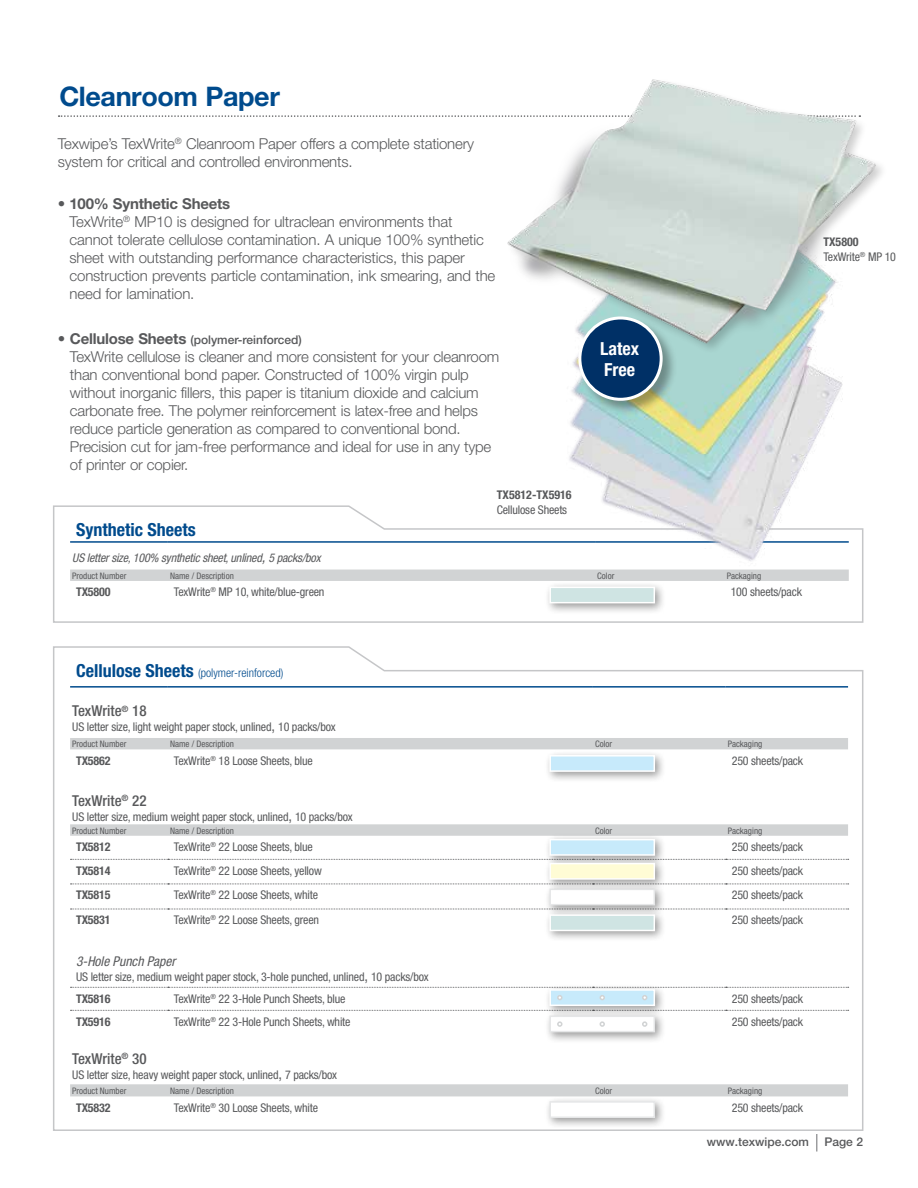
<style>
.page{position:relative;width:918px;height:1188px;background:#fff}
.page>*{position:absolute;margin:0;border:0;box-sizing:border-box;transform-origin:0 0}
.t1{font:700 27px "Helvetica Neue";letter-spacing:-.015em;color:#004b8d}
.t2{font:700 condensed 18px "Helvetica Neue";color:#004b8d}
.t3{font:700 condensed 18px/21.6px "Helvetica Neue";color:#fff}
.t4{font:300 15px/18px "Helvetica Neue";letter-spacing:-.015em;color:#58595b}
.t5{font:500 condensed 15px "Helvetica Neue";color:#58595b}
.t6{font:italic condensed 13.5px "Helvetica Neue";color:#58595b}
.t7{font:condensed 12px/15px "Helvetica Neue";letter-spacing:-.015em;color:#58595b}
.t8{font:700 condensed 12px "Helvetica Neue";letter-spacing:-.015em;color:#58595b}
.t9{font:500 12px "Helvetica Neue";color:#58595b}
.t10{font:italic condensed 12px "Helvetica Neue";letter-spacing:-.015em;color:#58595b}
.t11{font:300 condensed 12px "Helvetica Neue";color:#004b8d}
.t12{font:condensed 9px "Helvetica Neue";color:#58595b}
.s1{font-weight:700}
.s2{font-weight:700;font-size:15px}
.s3{font-size:15px}
.s4{font-weight:700;font-size:18px}
</style>
<div class="page">
<svg style="left:53px;top:505px;width:811px;height:118px"></svg>
<svg style="left:59px;top:115px;width:429px;height:2px"></svg>
<div style="left:70px;top:570px;width:779px;height:11px;background:#d1d3d4"></div>
<hr style="left:70px;top:541px;width:98px;height:2px;background:#004b8d">
<hr style="left:168px;top:541px;width:427px;height:2px;background:#004b8d">
<svg style="left:816px;top:1134px;width:1px;height:18px"></svg>
<img style="left:447px;top:373px;width:410px;height:200px">
<div style="left:578px;top:316px;width:100px;height:100px;background:#000;opacity:.35"></div>
<div style="left:580px;top:318px;width:81px;height:81px;background:#003066;border-radius:50%"></div>
<img style="left:489px;top:79px;width:393px;height:294px">
<svg style="left:53px;top:646px;width:811px;height:485px"></svg>
<div style="left:544px;top:581px;width:122px;height:34px;background:#000;opacity:.4"></div>
<div style="left:549px;top:587px;width:106px;height:16px;background:#cfe4e3;border:2px solid #fff"></div>
<div style="left:544px;top:883px;width:122px;height:34px;background:#000;opacity:.4"></div>
<div style="left:549px;top:889px;width:106px;height:16px;background:#fff;border:2px solid #e6e7e8"></div>
<div style="left:544px;top:1096px;width:122px;height:33px;background:#000;opacity:.4"></div>
<div style="left:549px;top:1101px;width:106px;height:17px;background:#fff;border:2px solid #e6e7e8"></div>
<div style="left:544px;top:750px;width:122px;height:33px;background:#000;opacity:.4"></div>
<div style="left:549px;top:755px;width:106px;height:17px;background:#c7eafb;border:2px solid #fff"></div>
<div style="left:544px;top:834px;width:122px;height:33px;background:#000;opacity:.4"></div>
<div style="left:549px;top:839px;width:106px;height:17px;background:#c7eafb;border:2px solid #fff"></div>
<div style="left:544px;top:858px;width:122px;height:33px;background:#000;opacity:.4"></div>
<div style="left:549px;top:863px;width:106px;height:17px;background:#fffcd5;border:2px solid #fff"></div>
<div style="left:544px;top:909px;width:122px;height:34px;background:#000;opacity:.4"></div>
<div style="left:549px;top:914px;width:106px;height:17px;background:#cfe4e3;border:2px solid #fff"></div>
<div style="left:544px;top:1010px;width:122px;height:34px;background:#000;opacity:.4"></div>
<div style="left:549px;top:1016px;width:106px;height:16px;background:#fff;border:2px solid #e6e7e8"></div>
<svg style="left:557px;top:1021px;width:6px;height:6px"></svg>
<svg style="left:600px;top:1021px;width:5px;height:6px"></svg>
<svg style="left:642px;top:1021px;width:5px;height:6px"></svg>
<div style="left:544px;top:984px;width:122px;height:33px;background:#000;opacity:.4"></div>
<div style="left:549px;top:989px;width:106px;height:17px;background:#c7eafb;border:2px solid #fff"></div>
<svg style="left:557px;top:995px;width:6px;height:5px"></svg>
<svg style="left:600px;top:995px;width:5px;height:5px"></svg>
<svg style="left:642px;top:995px;width:5px;height:5px"></svg>
<h1 class="t1" style="left:59px;top:79px;width:222px">Cleanroom Paper</h1>
<p class="t4" style="left:58px;top:134px;width:418px">Texwipe’s TexWrite<sup>®</sup> Cleanroom Paper offers a complete stationery system for critical and controlled environments.</p>
<p class="t4" style="left:70px;top:194px;width:427px;text-indent:-12px"><span class="s1">• 100% Synthetic Sheets<br></span>TexWrite<sup>®</sup> MP10 is designed for ultraclean environments that cannot tolerate cellulose contamination. A unique 100% synthetic sheet with outstanding performance characteristics, this paper construction prevents particle contamination, ink smearing, and the need for lamination.</p>
<p class="t9" style="left:58px;top:333px;width:246px"><span class="s2">• Cellulose Sheets</span> (polymer-reinforced)</p>
<p class="t4" style="left:70px;top:347px;width:431px">TexWrite cellulose is cleaner and more consistent for your cleanroom than conventional bond paper. Constructed of 100% virgin pulp without inorganic fillers, this paper is titanium dioxide and calcium carbonate free. The polymer reinforcement is latex-free and helps reduce particle generation as compared to conventional bond.<br>Precision cut for jam-free performance and ideal for use in any type of printer or copier.</p>
<p class="t8" style="left:497px;top:488px;width:76px">TX5812-TX5916</p>
<p class="t7" style="left:497px;top:502px;width:72px">Cellulose Sheets</p>
<p class="t3" style="left:600px;top:337px;width:40px">Latex<br>Free</p>
<p class="t2" style="left:76px;top:519px;width:121px">Synthetic Sheets</p>
<p class="t10" style="left:72px;top:550px;width:250px">US letter size, 100% synthetic sheet, unlined<span class="s3">,</span> 5 packs/box</p>
<p class="t12" style="left:72px;top:570px;width:56px">Product Number</p>
<p class="t12" style="left:170px;top:570px;width:65px">Name / Description</p>
<p class="t12" style="left:597px;top:570px;width:19px">Color</p>
<p class="t12" style="left:727px;top:570px;width:36px">Packaging</p>
<p class="t8" style="left:76px;top:585px;width:36px">TX5800</p>
<p class="t7" style="left:174px;top:585px;width:152px">TexWrite<sup>®</sup> MP 10, white/blue-green</p>
<p class="t7" style="left:731px;top:585px;width:73px">100 sheets/pack</p>
<p class="t7" style="left:823px;top:234px;width:74px"><span class="s1">TX5800<br></span>TexWrite<sup>®</sup> MP 10</p>
<p class="t11" style="left:76px;top:666px;width:209px"><span class="s4">Cellulose Sheets</span> (polymer-reinforced)</p>
<p class="t5" style="left:72px;top:702px;width:76px">TexWrite<sup>®</sup> 18</p>
<p class="t7" style="left:72px;top:720px;width:265px">US letter size, light weight paper stock, unlined<span class="s3">,</span> 10 packs/box</p>
<p class="t12" style="left:72px;top:739px;width:56px">Product Number</p>
<p class="t12" style="left:170px;top:739px;width:65px">Name / Description</p>
<p class="t12" style="left:595px;top:739px;width:19px">Color</p>
<p class="t12" style="left:728px;top:739px;width:36px">Packaging</p>
<p class="t8" style="left:76px;top:753px;width:36px">TX5862</p>
<p class="t7" style="left:174px;top:753px;width:141px">TexWrite<sup>®</sup> 18 Loose Sheets, blue</p>
<p class="t7" style="left:732px;top:753px;width:73px">250 sheets/pack</p>
<p class="t5" style="left:72px;top:791px;width:76px">TexWrite<sup>®</sup> 22</p>
<p class="t7" style="left:72px;top:809px;width:282px">US letter size, medium weight paper stock, unlined<span class="s3">,</span> 10 packs/box</p>
<p class="t12" style="left:72px;top:825px;width:56px">Product Number</p>
<p class="t12" style="left:170px;top:825px;width:65px">Name / Description</p>
<p class="t12" style="left:595px;top:825px;width:19px">Color</p>
<p class="t12" style="left:728px;top:825px;width:36px">Packaging</p>
<p class="t8" style="left:76px;top:840px;width:36px">TX5812</p>
<p class="t7" style="left:174px;top:839px;width:141px">TexWrite<sup>®</sup> 22 Loose Sheets, blue</p>
<p class="t7" style="left:732px;top:839px;width:73px">250 sheets/pack</p>
<p class="t8" style="left:76px;top:863px;width:36px">TX5814</p>
<p class="t7" style="left:174px;top:863px;width:150px">TexWrite<sup>®</sup> 22 Loose Sheets, yellow</p>
<p class="t7" style="left:732px;top:863px;width:73px">250 sheets/pack</p>
<p class="t8" style="left:76px;top:888px;width:36px">TX5815</p>
<p class="t7" style="left:174px;top:888px;width:146px">TexWrite<sup>®</sup> 22 Loose Sheets, white</p>
<p class="t7" style="left:732px;top:888px;width:73px">250 sheets/pack</p>
<p class="t8" style="left:76px;top:913px;width:36px">TX5831</p>
<p class="t7" style="left:174px;top:913px;width:147px">TexWrite<sup>®</sup> 22 Loose Sheets, green</p>
<p class="t7" style="left:732px;top:913px;width:73px">250 sheets/pack</p>
<p class="t6" style="left:76px;top:954px;width:101px">3-Hole Punch Paper</p>
<p class="t7" style="left:76px;top:966px;width:354px;line-height:21.3px">US letter size, medium weight paper stock, 3-hole punched, unlined<span class="s3">,</span> 10 packs/box<br><span class="s1">TX5816</span></p>
<p class="t7" style="left:174px;top:991px;width:173px">TexWrite<sup>®</sup> 22 3-Hole Punch Sheets, blue</p>
<p class="t7" style="left:732px;top:991px;width:73px">250 sheets/pack</p>
<p class="t8" style="left:76px;top:1014px;width:36px">TX5916</p>
<p class="t7" style="left:174px;top:1014px;width:178px">TexWrite<sup>®</sup> 22 3-Hole Punch Sheets, white</p>
<p class="t7" style="left:732px;top:1014px;width:73px">250 sheets/pack</p>
<p class="t5" style="left:72px;top:1050px;width:76px">TexWrite<sup>®</sup> 30</p>
<p class="t7" style="left:72px;top:1067px;width:266px">US letter size, heavy weight paper stock, unlined<span class="s3">,</span> 7 packs/box</p>
<p class="t12" style="left:72px;top:1086px;width:56px">Product Number</p>
<p class="t12" style="left:170px;top:1086px;width:65px">Name / Description</p>
<p class="t12" style="left:595px;top:1086px;width:19px">Color</p>
<p class="t12" style="left:728px;top:1086px;width:36px">Packaging</p>
<p class="t8" style="left:76px;top:1100px;width:36px">TX5832</p>
<p class="t7" style="left:174px;top:1100px;width:146px">TexWrite<sup>®</sup> 30 Loose Sheets, white</p>
<p class="t7" style="left:732px;top:1100px;width:73px">250 sheets/pack</p>
<p class="t9" style="left:707px;top:1134px;width:104px">www.texwipe.com</p>
<p class="t9" style="left:824px;top:1135px;width:40px">Page 2</p>
</div>
